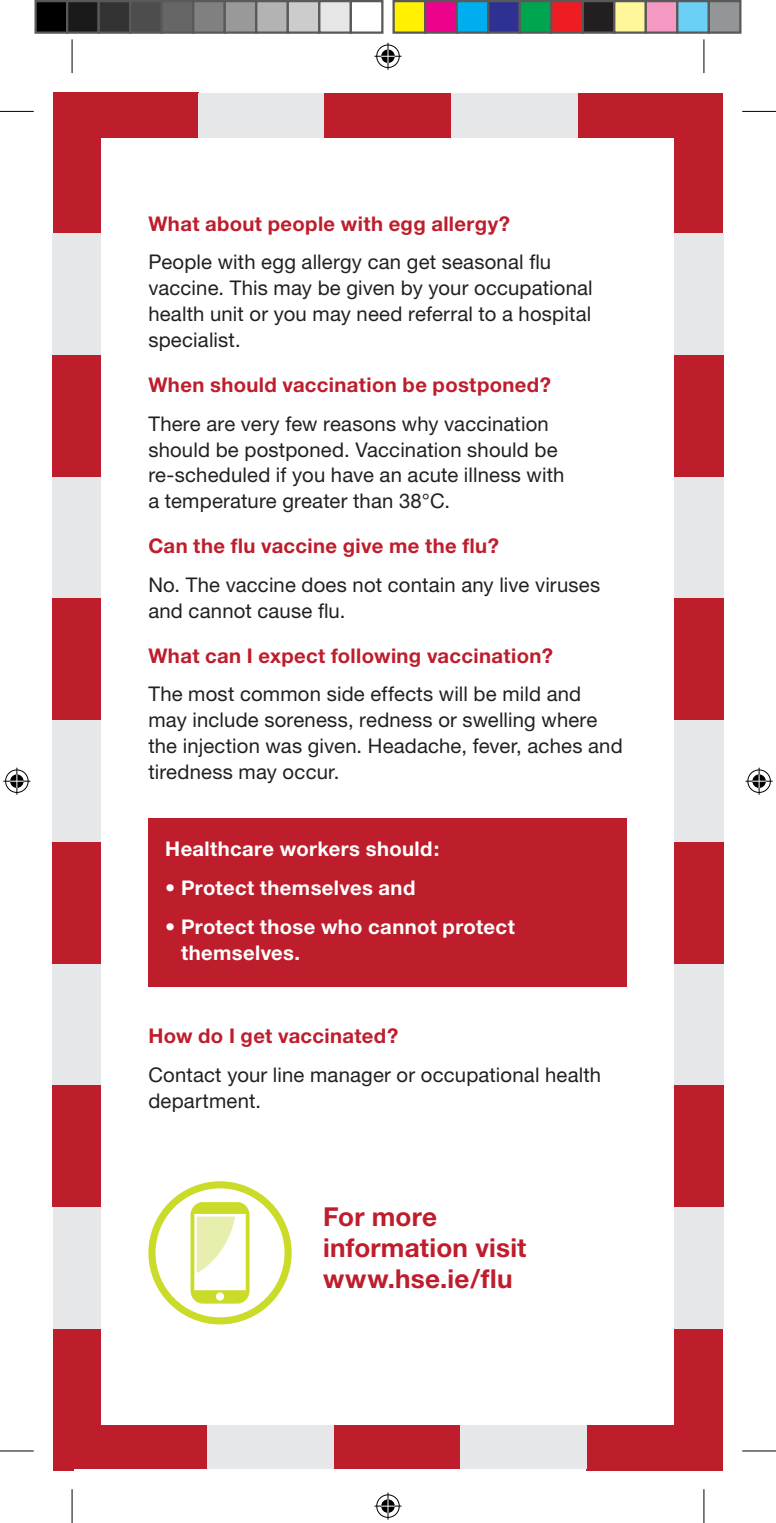
<style>
.page{position:relative;width:776px;height:1523px;background:#fff}
.page>*{position:absolute;margin:0;border:0;box-sizing:border-box;transform-origin:0 0}
.t1{font:700 26.1px/31.3px "Helvetica Neue";letter-spacing:.005em;color:#be1d2c}
.t2{font:20.25px/25.9px "Helvetica Neue";letter-spacing:.01em;color:#231f20}
.t3{font:700 20.25px "Helvetica Neue";letter-spacing:.02em;color:#be1d2c}
.t4{font:700 20.25px/25.9px "Helvetica Neue";letter-spacing:.02em;color:#fff}
</style>
<div class="page">
<div style="left:53px;top:1329px;width:21px;height:141px;background:#be1d2c"></div>
<div style="left:53px;top:1207px;width:45px;height:122px;background:#e6e7e9"></div>
<div style="left:53px;top:963px;width:45px;height:122px;background:#e6e7e9"></div>
<div style="left:53px;top:1085px;width:45px;height:122px;background:#be1d2c"></div>
<div style="left:53px;top:720px;width:45px;height:122px;background:#e6e7e9"></div>
<div style="left:53px;top:842px;width:45px;height:121px;background:#be1d2c"></div>
<div style="left:53px;top:477px;width:45px;height:121px;background:#e6e7e9"></div>
<div style="left:53px;top:598px;width:45px;height:122px;background:#be1d2c"></div>
<div style="left:53px;top:233px;width:45px;height:122px;background:#e6e7e9"></div>
<div style="left:53px;top:355px;width:45px;height:122px;background:#be1d2c"></div>
<div style="left:53px;top:92px;width:46px;height:141px;background:#be1d2c"></div>
<div style="left:72px;top:1329px;width:135px;height:140px;background:#be1d2c"></div>
<div style="left:586px;top:1329px;width:137px;height:141px;background:#be1d2c"></div>
<div style="left:459px;top:1324px;width:127px;height:145px;background:#e6e7e9"></div>
<div style="left:333px;top:1324px;width:126px;height:145px;background:#be1d2c"></div>
<div style="left:207px;top:1324px;width:126px;height:145px;background:#e6e7e9"></div>
<div style="left:72px;top:1207px;width:651px;height:122px;background:#e6e7e9"></div>
<div style="left:72px;top:963px;width:651px;height:122px;background:#e6e7e9"></div>
<div style="left:72px;top:1085px;width:651px;height:122px;background:#be1d2c"></div>
<div style="left:72px;top:720px;width:651px;height:122px;background:#e6e7e9"></div>
<div style="left:72px;top:842px;width:651px;height:121px;background:#be1d2c"></div>
<div style="left:72px;top:477px;width:651px;height:121px;background:#e6e7e9"></div>
<div style="left:72px;top:598px;width:651px;height:122px;background:#be1d2c"></div>
<div style="left:72px;top:233px;width:651px;height:122px;background:#e6e7e9"></div>
<div style="left:72px;top:355px;width:651px;height:122px;background:#be1d2c"></div>
<div style="left:577px;top:93px;width:146px;height:140px;background:#be1d2c"></div>
<div style="left:72px;top:92px;width:126px;height:141px;background:#be1d2c"></div>
<div style="left:198px;top:93px;width:127px;height:145px;background:#e6e7e9"></div>
<div style="left:325px;top:93px;width:126px;height:145px;background:#be1d2c"></div>
<div style="left:451px;top:93px;width:126px;height:145px;background:#e6e7e9"></div>
<div style="left:101px;top:138px;width:573px;height:1286px;background:#fff"></div>
<div style="left:148px;top:818px;width:479px;height:168px;background:#be1d2c"></div>
<svg style="left:148px;top:1181px;width:143px;height:143px"></svg>
<hr style="left:0;top:111px;width:34px;height:1px;background:#000">
<hr style="left:742px;top:111px;width:33px;height:1px;background:#000">
<hr style="left:0;top:1450px;width:34px;height:1px;background:#000">
<hr style="left:742px;top:1450px;width:33px;height:1px;background:#000">
<hr style="left:72px;top:39px;width:1px;height:34px;background:#000">
<hr style="left:72px;top:1489px;width:1px;height:34px;background:#000">
<hr style="left:703px;top:39px;width:1px;height:34px;background:#000">
<hr style="left:703px;top:1489px;width:1px;height:34px;background:#000">
<svg style="left:374px;top:43px;width:27px;height:27px"></svg>
<svg style="left:374px;top:1492px;width:27px;height:27px"></svg>
<svg style="left:3px;top:768px;width:27px;height:27px"></svg>
<svg style="left:745px;top:768px;width:27px;height:27px"></svg>
<div style="left:36px;top:1px;width:31px;height:32px;background:#000"></div>
<div style="left:34px;top:0;width:34px;height:34px;border:2px solid #595959"></div>
<div style="left:67px;top:1px;width:32px;height:32px;background:#1a1a1a"></div>
<div style="left:66px;top:0;width:34px;height:34px;border:2px solid #595959"></div>
<div style="left:99px;top:1px;width:31px;height:32px;background:#333"></div>
<div style="left:97px;top:0;width:34px;height:34px;border:2px solid #595959"></div>
<div style="left:130px;top:1px;width:32px;height:32px;background:#4d4d4d"></div>
<div style="left:129px;top:0;width:34px;height:34px;border:2px solid #595959"></div>
<div style="left:162px;top:1px;width:31px;height:32px;background:#666"></div>
<div style="left:160px;top:0;width:34px;height:34px;border:2px solid #595959"></div>
<div style="left:193px;top:1px;width:32px;height:32px;background:#808080"></div>
<div style="left:192px;top:0;width:34px;height:34px;border:2px solid #595959"></div>
<div style="left:225px;top:1px;width:31px;height:32px;background:#999"></div>
<div style="left:223px;top:0;width:34px;height:34px;border:2px solid #595959"></div>
<div style="left:256px;top:1px;width:32px;height:32px;background:#b3b3b3"></div>
<div style="left:255px;top:0;width:34px;height:34px;border:2px solid #595959"></div>
<div style="left:288px;top:1px;width:31px;height:32px;background:#ccc"></div>
<div style="left:286px;top:0;width:34px;height:34px;border:2px solid #595959"></div>
<div style="left:319px;top:1px;width:32px;height:32px;background:#e6e6e6"></div>
<div style="left:318px;top:0;width:34px;height:34px;border:2px solid #595959"></div>
<div style="left:349px;top:0;width:34px;height:34px;border:2px solid #595959"></div>
<div style="left:393px;top:1px;width:32px;height:32px;background:#fff101"></div>
<div style="left:392px;top:0;width:34px;height:34px;border:2px solid #595959"></div>
<div style="left:425px;top:1px;width:31px;height:32px;background:#ed028c"></div>
<div style="left:424px;top:0;width:33px;height:34px;border:2px solid #595959"></div>
<div style="left:456px;top:1px;width:32px;height:32px;background:#00aeef"></div>
<div style="left:455px;top:0;width:34px;height:34px;border:2px solid #595959"></div>
<div style="left:488px;top:1px;width:31px;height:32px;background:#2e3092"></div>
<div style="left:487px;top:0;width:33px;height:34px;border:2px solid #595959"></div>
<div style="left:519px;top:1px;width:32px;height:32px;background:#00a54f"></div>
<div style="left:518px;top:0;width:34px;height:34px;border:2px solid #595959"></div>
<div style="left:551px;top:1px;width:31px;height:32px;background:#ee1d23"></div>
<div style="left:550px;top:0;width:33px;height:34px;border:2px solid #595959"></div>
<div style="left:582px;top:1px;width:32px;height:32px;background:#231f20"></div>
<div style="left:581px;top:0;width:34px;height:34px;border:2px solid #595959"></div>
<div style="left:614px;top:1px;width:31px;height:32px;background:#fff79a"></div>
<div style="left:613px;top:0;width:33px;height:34px;border:2px solid #595959"></div>
<div style="left:645px;top:1px;width:32px;height:32px;background:#f499c2"></div>
<div style="left:644px;top:0;width:34px;height:34px;border:2px solid #595959"></div>
<div style="left:677px;top:1px;width:31px;height:32px;background:#6bcff6"></div>
<div style="left:676px;top:0;width:33px;height:34px;border:2px solid #595959"></div>
<div style="left:708px;top:1px;width:32px;height:32px;background:#939598"></div>
<div style="left:707px;top:0;width:34px;height:34px;border:2px solid #595959"></div>
<p class="t3" style="left:148px;top:211px;width:363px">What about people with egg allergy?</p>
<p class="t2" style="left:148px;top:249px;width:446px">People with egg allergy can get seasonal flu vaccine. This may be given by your occupational health unit or you may need referral to a hospital specialist.</p>
<p class="t3" style="left:148px;top:372px;width:404px">When should vaccination be postponed?</p>
<p class="t2" style="left:148px;top:410px;width:417px">There are very few reasons why vaccination should be postponed. Vaccination should be re-scheduled if you have an acute illness with a temperature greater than 38°C.</p>
<p class="t3" style="left:148px;top:533px;width:352px">Can the flu vaccine give me the flu?</p>
<p class="t2" style="left:148px;top:571px;width:453px">No. The vaccine does not contain any live viruses and cannot cause flu.</p>
<p class="t3" style="left:148px;top:643px;width:406px">What can I expect following vaccination?</p>
<p class="t2" style="left:148px;top:681px;width:475px">The most common side effects will be mild and may include soreness, redness or swelling where the injection was given. Headache, fever, aches and tiredness may occur.</p>
<p class="t4" style="left:165px;top:836px;width:276px">Healthcare workers should:</p>
<p class="t4" style="left:165px;top:874px;width:251px">• Protect themselves and</p>
<p class="t4" style="left:181px;top:913px;width:335px;text-indent:-16px">• Protect those who cannot protect themselves.</p>
<p class="t3" style="left:148px;top:1023px;width:251px">How do I get vaccinated?</p>
<p class="t2" style="left:148px;top:1061px;width:454px">Contact your line manager or occupational health department.</p>
<p class="t1" style="left:323px;top:1200px;width:205px">For more information visit www.hse.ie/flu</p>
</div>
